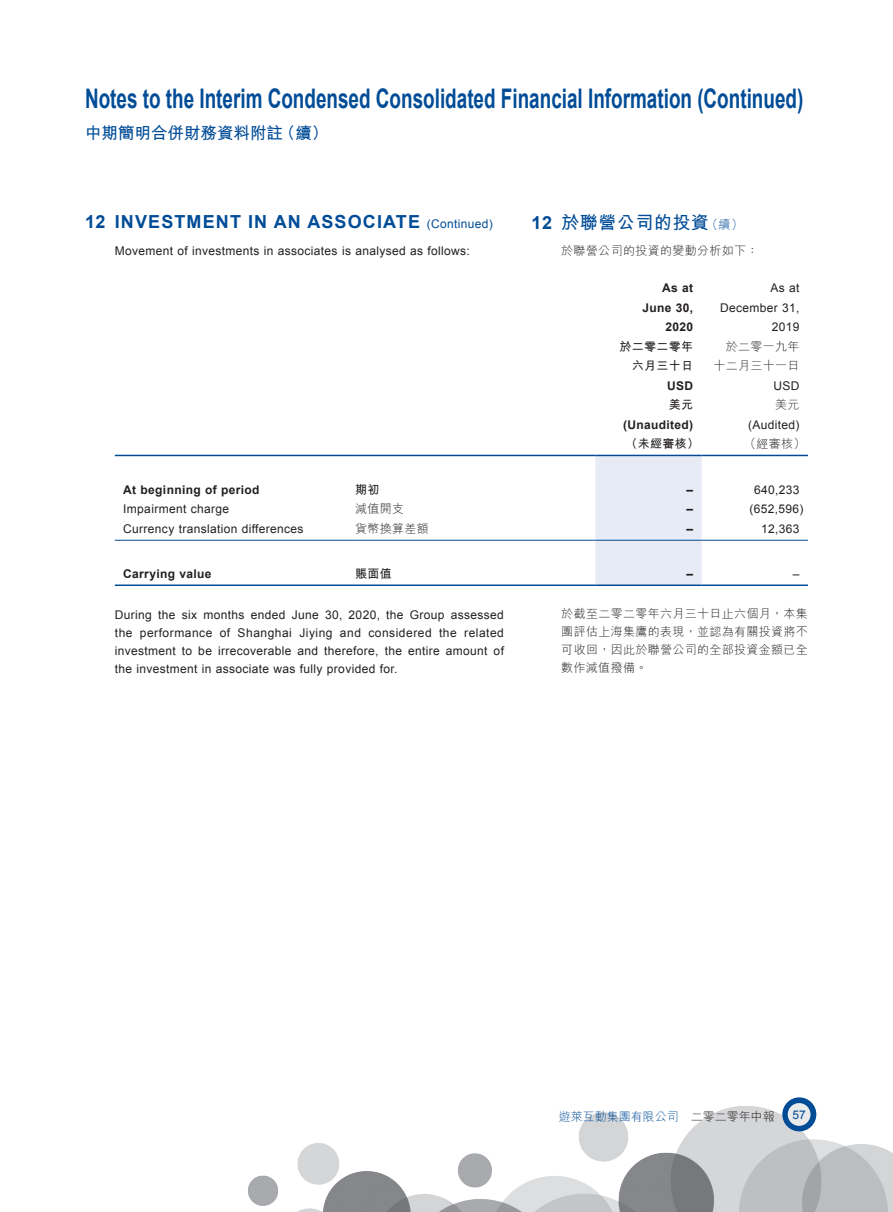
<style>
.page{position:relative;width:893px;height:1212px;background:#fff}
.page>*{position:absolute;margin:0;border:0;box-sizing:border-box;transform-origin:0 0}
.t1{font:700 27px "Arial";color:#004c97;scale:.7 1}
.t2{font:700 18px "Arial";color:#004c97}
.t3{font:700 18px "M Hei HK";letter-spacing:.03em;color:#004c97}
.t4{font:700 16.5px "M Hei HK";color:#004c97}
.t5{font:12px/18px "Arial";letter-spacing:.03em;color:#231f20;text-align:right}
.t6{font:300 12px/18px "M Hei HK";letter-spacing:.03em;color:#231f20;text-align:right}
.t7{font:700 12px/19.5px "Arial";letter-spacing:.03em;color:#231f20;text-align:right}
.t8{font:700 12px/19.5px "M Hei HK";letter-spacing:.03em;color:#231f20;text-align:right}
.t9{font:300 12px "M Hei HK";color:#004c97}
.t10{font:12px "Arial";letter-spacing:.03em;color:#004c97}
.s1{font-family:"Arial"}
.s2{font-weight:300;font-size:12px}
.s3{color:#231f20}
</style>
<div class="page">
<img style="left:114px;top:454px;width:779px;height:758px">
<div style="left:783px;top:1098px;width:33px;height:32px;background:#004c97;border-radius:50%"></div>
<div style="left:782px;top:1097px;width:34px;height:34px;border:2px solid #004c97;border-radius:50%"></div>
<div style="left:788px;top:1103px;width:22px;height:23px;background:#e9eaeb;border-radius:50%"></div>
<div style="left:595px;top:456px;width:107px;height:128px;background:#e7ebf5"></div>
<hr style="left:115px;top:455px;width:240px;height:1px;background:#004c97">
<hr style="left:355px;top:455px;width:240px;height:1px;background:#004c97">
<hr style="left:595px;top:455px;width:107px;height:1px;background:#004c97">
<hr style="left:702px;top:455px;width:106px;height:1px;background:#004c97">
<hr style="left:115px;top:540px;width:240px;height:1px;background:#004c97">
<hr style="left:355px;top:540px;width:240px;height:1px;background:#004c97">
<hr style="left:595px;top:540px;width:107px;height:1px;background:#004c97">
<hr style="left:702px;top:540px;width:106px;height:1px;background:#004c97">
<hr style="left:115px;top:584px;width:240px;height:2px;background:#004c97">
<hr style="left:355px;top:584px;width:240px;height:2px;background:#004c97">
<hr style="left:595px;top:584px;width:107px;height:2px;background:#004c97">
<hr style="left:702px;top:584px;width:106px;height:2px;background:#004c97">
<h1 class="t1" style="left:85px;top:80px;width:1028px">Notes to the Interim Condensed Consolidated Financial Information (Continued)</h1>
<h3 class="t4" style="left:85px;top:121px;width:245px">中期簡明合併財務資料附註（續）</h3>
<h2 class="t2" style="left:85px;top:209px;width:51px">12 Investment</h2>
<h2 class="t2" style="left:248px;top:209px;width:73px">inanassociate</h2>
<p class="t10" style="left:427px;top:216px;width:68px">(Continued)</p>
<p class="t5" style="left:115px;top:241px;width:356px">Movement of investments in associates is analysed as follows:</p>
<h2 class="t3" style="left:531px;top:209px;width:213px"><span class="s1">12</span> 於聯營公司的投資<span class="s2">（續）</span></h2>
<p class="t6" style="left:561px;top:242px;width:199px">於聯營公司的投資的變動分析如下：</p>
<p class="t7" style="left:642px;top:278px;width:52px">As at<br>June 30,<br>2020</p>
<p class="t5" style="left:720px;top:278px;width:81px;line-height:19.5px">As at<br>December 31,<br>2019</p>
<p class="t8" style="left:619px;top:336px;width:75px">於二零二零年六月三十日</p>
<p class="t6" style="left:713px;top:336px;width:88px;line-height:19.5px">於二零一九年十二月三十一日</p>
<p class="t7" style="left:667px;top:376px;width:28px">USD</p>
<p class="t5" style="left:773px;top:376px;width:28px">USD</p>
<p class="t8" style="left:669px;top:394px;width:26px">美元</p>
<p class="t6" style="left:775px;top:396px;width:26px">美元</p>
<p class="t7" style="left:623px;top:415px;width:72px">(Unaudited)</p>
<p class="t5" style="left:748px;top:415px;width:53px">(Audited)</p>
<p class="t8" style="left:625px;top:433px;width:75px">（未經審核）</p>
<p class="t6" style="left:744px;top:435px;width:63px">（經審核）</p>
<p class="t7" style="left:123px;top:480px;width:138px">At beginning of period</p>
<p class="t8" style="left:355px;top:478px;width:26px">期初</p>
<p class="t7" style="left:686px;top:480px;width:8px">–</p>
<p class="t5" style="left:754px;top:480px;width:47px">640,233</p>
<p class="t5" style="left:123px;top:500px;width:107px">Impairment charge</p>
<p class="t6" style="left:355px;top:500px;width:51px">減值開支</p>
<p class="t7" style="left:686px;top:499px;width:8px">–</p>
<p class="t5" style="left:749px;top:500px;width:56px">(652,596)</p>
<p class="t5" style="left:123px;top:519px;width:182px">Currency translation differences</p>
<p class="t6" style="left:355px;top:519px;width:75px">貨幣換算差額</p>
<p class="t7" style="left:686px;top:519px;width:8px">–</p>
<p class="t5" style="left:761px;top:519px;width:40px">12,363</p>
<p class="t7" style="left:123px;top:564px;width:90px">Carrying value</p>
<p class="t8" style="left:355px;top:563px;width:38px">賬面值</p>
<p class="t7" style="left:686px;top:564px;width:8px">–</p>
<p class="t5" style="left:793px;top:565px;width:8px">–</p>
<p class="t5" style="left:115px;top:605px;width:391px;text-align:justify">During the six months ended June 30, 2020, the Group assessed the performance of Shanghai Jiying and considered the related investment to be irrecoverable and therefore, the entire amount of the investment in associate was fully provided for.</p>
<p class="t6" style="left:561px;top:605px;width:248px;text-align:justify">於截至二零二零年六月三十日止六個月，本集團評估上海集鷹的表現，並認為有關投資將不可收回，因此於聯營公司的全部投資金額已全數作減值撥備。</p>
<p class="t9" style="left:559px;top:1110px;width:217px">遊萊互動集團有限公司 <span class="s3">二零二零年中報</span></p>
<p class="t10" style="left:792px;top:1107px;width:15px">57</p>
</div>
